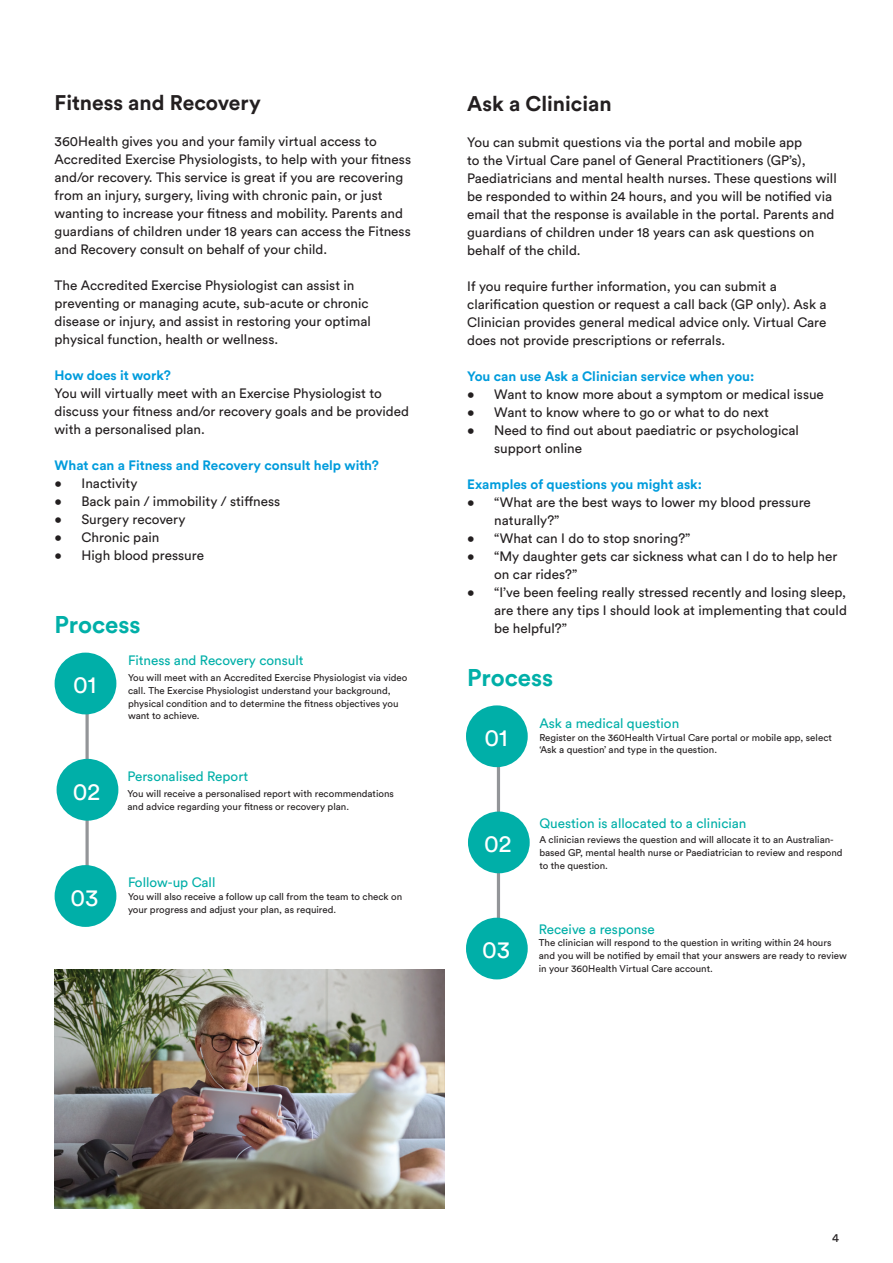
<style>
.page{position:relative;width:893px;height:1263px;background:#fff}
.page>*{position:absolute;margin:0;border:0;box-sizing:border-box;transform-origin:0 0}
.t1{font:700 24px "Circular Pro";color:#00afa8}
.t2{font:24px "Circular Pro";letter-spacing:-.005em;color:#fff}
.t3{font:700 21px "Circular Pro";color:#231f20}
.t4{font:13.5px/18px "Circular Pro";color:#231f20}
.t5{font:700 13.5px "Circular Pro";color:#009cdc}
.t6{font:13.5px "Circular Pro";color:#00afa8}
.t7{font:12px "Circular Pro";color:#231f20}
.t8{font:9.75px/12.8px "Circular Pro";color:#231f20}
</style>
<div class="page">
<img style="left:55px;top:969px;width:390px;height:240px">
<hr style="left:86px;top:698px;width:3px;height:210px;background:#939598">
<div style="left:55px;top:653px;width:61px;height:61px;background:#00afa8;border-radius:50%"></div>
<div style="left:57px;top:759px;width:61px;height:62px;background:#00afa8;border-radius:50%"></div>
<div style="left:55px;top:865px;width:61px;height:62px;background:#00afa8;border-radius:50%"></div>
<hr style="left:497px;top:751px;width:3px;height:210px;background:#939598">
<div style="left:466px;top:705px;width:62px;height:62px;background:#00afa8;border-radius:50%"></div>
<div style="left:468px;top:811px;width:62px;height:62px;background:#00afa8;border-radius:50%"></div>
<div style="left:466px;top:918px;width:62px;height:61px;background:#00afa8;border-radius:50%"></div>
<h2 class="t3" style="left:55px;top:88px;width:208px">Fitness and Recovery</h2>
<p class="t4" style="left:55px;top:131px;width:358px">360Health gives you and your family virtual access to Accredited Exercise Physiologists, to help with your fitness and/or recovery. This service is great if you are recovering from an injury, surgery, living with chronic pain, or just wanting to increase your fitness and mobility. Parents and guardians of children under 18 years can access the Fitness and Recovery consult on behalf of your child.</p>
<p class="t4" style="left:55px;top:275px;width:318px">The Accredited Exercise Physiologist can assist in preventing or managing acute, sub-acute or chronic disease or injury, and assist in restoring your optimal physical function, health or wellness.</p>
<p class="t5" style="left:55px;top:366px;width:118px">How does it work?</p>
<p class="t4" style="left:55px;top:383px;width:356px">You will virtually meet with an Exercise Physiologist to discuss your fitness and/or recovery goals and be provided with a personalised plan.</p>
<p class="t5" style="left:55px;top:456px;width:326px">What can a Fitness and Recovery consult help with?</p>
<p class="t4" style="left:55px;top:473px;width:84px">• Inactivity</p>
<p class="t4" style="left:55px;top:491px;width:227px">• Back pain / immobility / stiffness</p>
<p class="t4" style="left:55px;top:509px;width:132px">• Surgery recovery</p>
<p class="t4" style="left:55px;top:527px;width:106px">• Chronic pain</p>
<p class="t4" style="left:55px;top:545px;width:151px">• High blood pressure</p>
<h1 class="t1" style="left:55px;top:608px;width:88px">Process</h1>
<h1 class="t2" style="left:73px;top:669px;width:25px">01</h1>
<h1 class="t2" style="left:73px;top:775px;width:29px">02</h1>
<h1 class="t2" style="left:71px;top:881px;width:29px">03</h1>
<p class="t6" style="left:128px;top:651px;width:177px">Fitness and Recovery consult</p>
<p class="t8" style="left:128px;top:671px;width:281px">You will meet with an Accredited Exercise Physiologist via video call. The Exercise Physiologist understand your background, physical condition and to determine the fitness objectives you want to achieve.</p>
<p class="t6" style="left:128px;top:767px;width:122px">Personalised Report</p>
<p class="t8" style="left:128px;top:787px;width:268px">You will receive a personalised report with recommendations and advice regarding your fitness or recovery plan.</p>
<p class="t6" style="left:128px;top:874px;width:89px">Follow-up Call</p>
<p class="t8" style="left:128px;top:890px;width:276px">You will also receive a follow up call from the team to check on your progress and adjust your plan, as required.</p>
<h2 class="t3" style="left:467px;top:89px;width:146px">Ask a Clinician</h2>
<p class="t4" style="left:467px;top:133px;width:371px">You can submit questions via the portal and mobile app<br>to the Virtual Care panel of General Practitioners (GP’s), Paediatricians and mental health nurses. These questions will be responded to within 24 hours, and you will be notified via email that the response is available in the portal. Parents and guardians of children under 18 years can ask questions on behalf of the child.</p>
<p class="t4" style="left:467px;top:277px;width:361px">If you require further information, you can submit a clarification question or request a call back (GP only). Ask a Clinician provides general medical advice only. Virtual Care does not provide prescriptions or referrals.</p>
<p class="t5" style="left:467px;top:367px;width:289px">You can use Ask a Clinician service when you:</p>
<p class="t4" style="left:467px;top:385px;width:358px">• Want to know more about a symptom or medical issue</p>
<p class="t4" style="left:467px;top:403px;width:303px">• Want to know where to go or what to do next</p>
<p class="t4" style="left:494px;top:421px;width:306px;text-indent:-27px">• Need to find out about paediatric or psychological support online</p>
<p class="t5" style="left:467px;top:475px;width:236px">Examples of questions you might ask:</p>
<p class="t4" style="left:494px;top:493px;width:318px;text-indent:-27px">• “What are the best ways to lower my blood pressure naturally?”</p>
<p class="t4" style="left:467px;top:529px;width:225px">• “What can I do to stop snoring?”</p>
<p class="t4" style="left:494px;top:547px;width:345px;text-indent:-27px">• “My daughter gets car sickness what can I do to help her on car rides?”</p>
<p class="t4" style="left:494px;top:583px;width:354px;text-align:justify;text-indent:-27px">• “I’ve been feeling really stressed recently and losing sleep, are there any tips I should look at implementing that could be helpful?”</p>
<h1 class="t1" style="left:467px;top:661px;width:88px">Process</h1>
<h1 class="t2" style="left:484px;top:722px;width:25px">01</h1>
<h1 class="t2" style="left:484px;top:828px;width:29px">02</h1>
<h1 class="t2" style="left:482px;top:934px;width:29px">03</h1>
<p class="t6" style="left:539px;top:714px;width:141px">Ask a medical question</p>
<p class="t8" style="left:539px;top:730px;width:294px">Register on the 360Health Virtual Care portal or mobile app, select ‘Ask a question’ and type in the question.</p>
<p class="t6" style="left:539px;top:814px;width:209px">Question is allocated to a clinician</p>
<p class="t8" style="left:539px;top:833px;width:305px">A clinician reviews the question and will allocate it to an Australian&shy;based GP, mental health nurse or Paediatrician to review and respond to the question.</p>
<p class="t6" style="left:539px;top:920px;width:117px">Receive a response</p>
<p class="t8" style="left:539px;top:936px;width:309px">The clinician will respond to the question in writing within 24 hours and you will be notified by email that your answers are ready to review in your 360Health Virtual Care account.</p>
<p class="t7" style="left:832px;top:1229px;width:8px">4</p>
</div>
